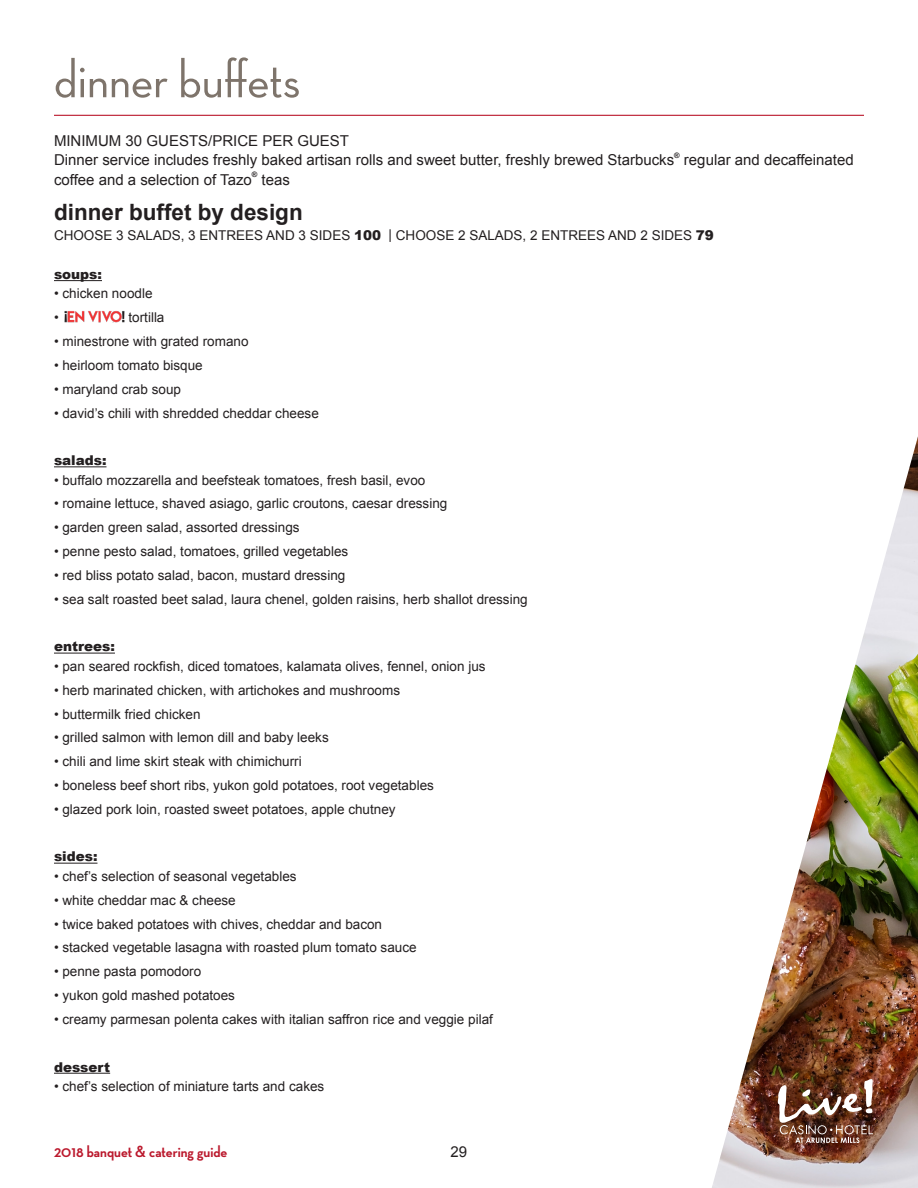
<style>
.page{position:relative;width:918px;height:1188px;background:#fff}
.page>*{position:absolute;margin:0;border:0;box-sizing:border-box;transform-origin:0 0}
.t1{font:500 55.5px "Neutraface Display";color:#7e746b}
.t2{font:700 22.5px "Arial";color:#231f20}
.t3{font:700 16.5px "Neutraface Display";color:#bb192d}
.t4{font:15px "Arial";color:#231f20}
.t5{font:13.5px "Arial";color:#231f20}
.t6{font:900 13.5px "Arial";color:#231f20}
.t7{font:700 7.5px "Arial";color:#231f20}
.s1{font-weight:900}
.s2{color:#fff}
</style>
<div class="page">
<hr style="left:54px;top:115px;width:810px;height:1px;background:#bb192d">
<hr style="left:54px;top:280px;width:48px;height:1px;background:#231f20">
<hr style="left:54px;top:466px;width:52px;height:1px;background:#231f20">
<hr style="left:54px;top:653px;width:61px;height:1px;background:#231f20">
<hr style="left:54px;top:863px;width:43px;height:1px;background:#231f20">
<hr style="left:54px;top:1073px;width:56px;height:1px;background:#231f20">
<img style="left:712px;top:436px;width:206px;height:752px">
<img style="left:778px;top:1079px;width:95px;height:64px">
<img style="left:64px;top:311px;width:61px;height:11px">
<p class="t1" style="left:54px;top:48px;width:248px">dinner buffets</p>
<p class="t4" style="left:54px;top:131px;width:297px">MINIMUM 30 GUESTS/PRICE PER GUEST</p>
<p class="t4" style="left:54px;top:150px;width:622px">Dinner service includes freshly baked artisan rolls and sweet butter, freshly brewed Starbucks</p>
<p class="t7" style="left:674px;top:150px;width:7px">®</p>
<p class="t4" style="left:684px;top:150px;width:171px">regular and decaffeinated</p>
<p class="t4" style="left:54px;top:170px;width:199px">coffee and a selection of Tazo</p>
<p class="t7" style="left:252px;top:170px;width:7px">®</p>
<p class="t4" style="left:262px;top:170px;width:30px">teas</p>
<p class="t2" style="left:54px;top:198px;width:250px">dinner buffet by design</p>
<p class="t5" style="left:54px;top:226px;width:661px">CHOOSE 3 SALADS, 3 ENTREES AND 3 SIDES <span class="s1">100</span> | CHOOSE 2 SALADS, 2 ENTREES AND 2 SIDES <span class="s1">79</span></p>
<p class="t6" style="left:54px;top:264px;width:50px">soups:</p>
<p class="t5" style="left:54px;top:285px;width:100px">• chicken noodle</p>
<p class="t5" style="left:54px;top:309px;width:112px">• <sup>¡</sup><span class="s2">en vivo!</span> tortilla</p>
<p class="t5" style="left:54px;top:332px;width:196px">• minestrone with grated romano</p>
<p class="t5" style="left:54px;top:356px;width:150px">• heirloom tomato bisque</p>
<p class="t5" style="left:54px;top:380px;width:129px">• maryland crab soup</p>
<p class="t5" style="left:54px;top:404px;width:266px">• david’s chili with shredded cheddar cheese</p>
<p class="t6" style="left:54px;top:451px;width:54px">salads:</p>
<p class="t5" style="left:54px;top:471px;width:373px">• buffalo mozzarella and beefsteak tomatoes, fresh basil, evoo</p>
<p class="t5" style="left:54px;top:495px;width:395px">• romaine lettuce, shaved asiago, garlic croutons, caesar dressing</p>
<p class="t5" style="left:54px;top:519px;width:247px">• garden green salad, assorted dressings</p>
<p class="t5" style="left:54px;top:543px;width:296px">• penne pesto salad, tomatoes, grilled vegetables</p>
<p class="t5" style="left:54px;top:566px;width:293px">• red bliss potato salad, bacon, mustard dressing</p>
<p class="t5" style="left:54px;top:590px;width:475px">• sea salt roasted beet salad, laura chenel, golden raisins, herb shallot dressing</p>
<p class="t6" style="left:54px;top:637px;width:62px">entrees:</p>
<p class="t5" style="left:54px;top:657px;width:433px">• pan seared rockfish, diced tomatoes, kalamata olives, fennel, onion jus</p>
<p class="t5" style="left:54px;top:681px;width:348px">• herb marinated chicken, with artichokes and mushrooms</p>
<p class="t5" style="left:54px;top:705px;width:148px">• buttermilk fried chicken</p>
<p class="t5" style="left:54px;top:729px;width:276px">• grilled salmon with lemon dill and baby leeks</p>
<p class="t5" style="left:54px;top:753px;width:249px">• chili and lime skirt steak with chimichurri</p>
<p class="t5" style="left:54px;top:776px;width:381px">• boneless beef short ribs, yukon gold potatoes, root vegetables</p>
<p class="t5" style="left:54px;top:800px;width:343px">• glazed pork loin, roasted sweet potatoes, apple chutney</p>
<p class="t6" style="left:54px;top:847px;width:45px">sides:</p>
<p class="t5" style="left:54px;top:867px;width:244px">• chef’s selection of seasonal vegetables</p>
<p class="t5" style="left:54px;top:891px;width:183px">• white cheddar mac &amp; cheese</p>
<p class="t5" style="left:54px;top:915px;width:330px">• twice baked potatoes with chives, cheddar and bacon</p>
<p class="t5" style="left:54px;top:939px;width:364px">• stacked vegetable lasagna with roasted plum tomato sauce</p>
<p class="t5" style="left:54px;top:963px;width:149px">• penne pasta pomodoro</p>
<p class="t5" style="left:54px;top:986px;width:183px">• yukon gold mashed potatoes</p>
<p class="t5" style="left:54px;top:1010px;width:440px">• creamy parmesan polenta cakes with italian saffron rice and veggie pilaf</p>
<p class="t6" style="left:54px;top:1057px;width:58px">dessert</p>
<p class="t5" style="left:54px;top:1077px;width:272px">• chef’s selection of miniature tarts and cakes</p>
<p class="t3" style="left:54px;top:1142px;width:175px">2018 banquet &amp; catering guide</p>
<p class="t4" style="left:451px;top:1142px;width:18px">29</p>
</div>
